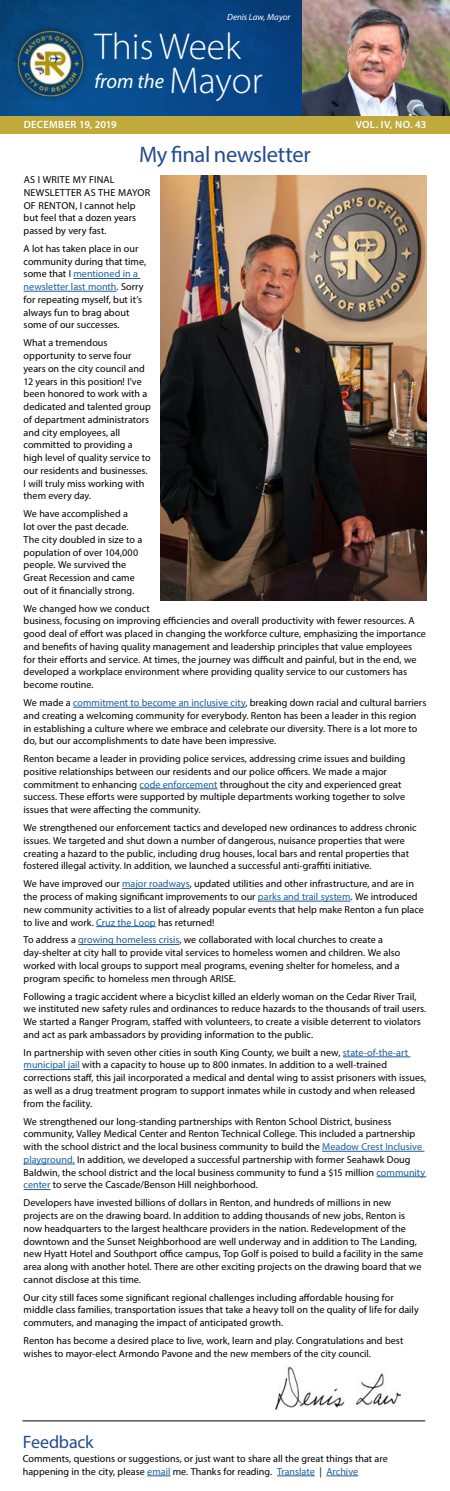
<style>
.page{position:relative;width:450px;height:1491px;background:#fff}
.page>*{position:absolute;margin:0;border:0;box-sizing:border-box;transform-origin:0 0}
.t1{font:300 37.5px "Myriad Pro";color:#fff}
.t2{font:22.5px "Myriad Pro";letter-spacing:-.015em;color:#234c8e}
.t3{font:italic 20.48px "Myriad Pro";color:#fff}
.t4{font:18px "Myriad Pro";letter-spacing:-.01em;color:#234c8e}
.t5{font:600 10.5px "Myriad Pro";letter-spacing:.03em;color:#fff}
.t6{font:10.12px/12.8px "Myriad Pro";color:#000}
.t7{font:italic 9px "Myriad Pro";color:#fff}
.s1{font-weight:300;font-style:normal;font-size:37.5px}
.s2{color:#1b5e9e}
</style>
<div class="page">
<hr style="left:73px;top:278px;width:67px;height:1px;background:#1b5e9e">
<hr style="left:24px;top:291px;width:93px;height:1px;background:#1b5e9e">
<hr style="left:73px;top:707px;width:172px;height:1px;background:#1b5e9e">
<hr style="left:140px;top:788px;width:78px;height:1px;background:#1b5e9e">
<hr style="left:122px;top:888px;width:68px;height:1px;background:#1b5e9e">
<hr style="left:258px;top:901px;width:93px;height:1px;background:#1b5e9e">
<hr style="left:96px;top:926px;width:60px;height:1px;background:#1b5e9e">
<hr style="left:78px;top:944px;width:101px;height:1px;background:#1b5e9e">
<hr style="left:343px;top:1056px;width:67px;height:1px;background:#1b5e9e">
<hr style="left:24px;top:1069px;width:56px;height:1px;background:#1b5e9e">
<hr style="left:322px;top:1151px;width:102px;height:1px;background:#1b5e9e">
<hr style="left:24px;top:1163px;width:51px;height:1px;background:#1b5e9e">
<hr style="left:377px;top:1176px;width:49px;height:1px;background:#1b5e9e">
<svg style="left:24px;top:1189px;width:27px;height:1px"></svg>
<div style="left:0;top:115px;width:450px;height:19px;background:#c0aa3c"></div>
<img style="left:0;top:0;width:302px;height:115px">
<img style="left:302px;top:0;width:148px;height:115px">
<div style="left:10px;top:23px;width:80px;height:81px;background:#000;opacity:.4"></div>
<img style="left:16px;top:29px;width:69px;height:69px">
<svg style="left:147px;top:1475px;width:24px;height:1px"></svg>
<hr style="left:277px;top:1475px;width:38px;height:1px;background:#1b5e9e">
<hr style="left:326px;top:1475px;width:32px;height:1px;background:#1b5e9e">
<hr style="left:22px;top:1420px;width:403px;height:1px;background:#000">
<img style="left:275px;top:1365px;width:126px;height:45px">
<img style="left:161px;top:176px;width:265px;height:425px">
<p class="t7" style="left:227px;top:12px;width:65px">Denis Law, Mayor</p>
<h1 class="t1" style="left:94px;top:23px;width:148px">This Week</h1>
<h3 class="t3" style="left:94px;top:69px;width:170px">from the <span class="s1">Mayor</span></h3>
<p class="t5" style="left:24px;top:118px;width:95px">DECEMBER 19, 2019</p>
<p class="t5" style="left:356px;top:118px;width:72px">VOL. IV, NO. 43</p>
<h2 class="t2" style="left:139px;top:141px;width:173px">My final newsletter</h2>
<p class="t6" style="left:24px;top:173px;width:128px">AS I WRITE MY FINAL<br>NEWSLETTER AS THE MAYOR<br>OF RENTON, I cannot help but feel that a dozen years passed by very fast.</p>
<p class="t6" style="left:24px;top:242px;width:124px">A lot has taken place in our community during that time, some that I <span class="s2">mentioned in a newsletter last month</span>. Sorry for repeating myself, but it’s always fun to brag about some of our successes.</p>
<p class="t6" style="left:24px;top:336px;width:129px">What a tremendous opportunity to serve four years on the city council and<br>12 years in this position! I’ve been honored to work with a dedicated and talented group of department administrators and city employees, all committed to providing a high level of quality service to our residents and businesses.<br>I will truly miss working with them every day.</p>
<p class="t6" style="left:24px;top:507px;width:120px">We have accomplished a<br>lot over the past decade.<br>The city doubled in size to a population of over 104,000 people. We survived the<br>Great Recession and came out of it financially strong.</p>
<p class="t6" style="left:24px;top:602px;width:404px">We changed how we conduct<br>business, focusing on improving efficiencies and overall productivity with fewer resources. A good deal of effort was placed in changing the workforce culture, emphasizing the importance and benefits of having quality management and leadership principles that value employees for their efforts and service. At times, the journey was difficult and painful, but in the end, we developed a workplace environment where providing quality service to our customers has become routine.</p>
<p class="t6" style="left:24px;top:696px;width:404px">We made a <span class="s2">commitment to become an inclusive city</span>, breaking down racial and cultural barriers and creating a welcoming community for everybody. Renton has been a leader in this region in establishing a culture where we embrace and celebrate our diversity. There is a lot more to do, but our accomplishments to date have been impressive.</p>
<p class="t6" style="left:24px;top:752px;width:383px">Renton became a leader in providing police services, addressing crime issues and building positive relationships between our residents and our police officers. We made a major commitment to enhancing <span class="s2">code enforcement</span> throughout the city and experienced great success. These efforts were supported by multiple departments working together to solve issues that were affecting the community.</p>
<p class="t6" style="left:24px;top:821px;width:395px">We strengthened our enforcement tactics and developed new ordinances to address chronic issues. We targeted and shut down a number of dangerous, nuisance properties that were creating a hazard to the public, including drug houses, local bars and rental properties that fostered illegal activity. In addition, we launched a successful anti-graffiti initiative.</p>
<p class="t6" style="left:24px;top:877px;width:402px">We have improved our <span class="s2">major roadways</span>, updated utilities and other infrastructure, and are in the process of making significant improvements to our <span class="s2">parks and trail system</span>. We introduced new community activities to a list of already popular events that help make Renton a fun place to live and work. <span class="s2">Cruz the Loop</span> has returned!</p>
<p class="t6" style="left:24px;top:933px;width:378px">To address a <span class="s2">growing homeless crisis</span>, we collaborated with local churches to create a day-shelter at city hall to provide vital services to homeless women and children. We also worked with local groups to support meal programs, evening shelter for homeless, and a program specific to homeless men through ARISE.</p>
<p class="t6" style="left:24px;top:989px;width:404px">Following a tragic accident where a bicyclist killed an elderly woman on the Cedar River Trail, we instituted new safety rules and ordinances to reduce hazards to the thousands of trail users.<br>We started a Ranger Program, staffed with volunteers, to create a visible deterrent to violators and act as park ambassadors by providing information to the public.</p>
<p class="t6" style="left:24px;top:1045px;width:404px">In partnership with seven other cities in south King County, we built a new, <span class="s2">state-of-the-art municipal jail</span> with a capacity to house up to 800 inmates. In addition to a well-trained corrections staff, this jail incorporated a medical and dental wing to assist prisoners with issues, as well as a drug treatment program to support inmates while in custody and when released from the facility.</p>
<p class="t6" style="left:24px;top:1114px;width:403px">We strengthened our long-standing partnerships with Renton School District, business community, Valley Medical Center and Renton Technical College. This included a partnership with the school district and the local business community to build the <span class="s2">Meadow Crest Inclusive playground.</span> In addition, we developed a successful partnership with former Seahawk Doug Baldwin, the school district and the local business community to fund a $15 million <span class="s2">community center</span> to serve the Cascade/Benson Hill neighborhood.</p>
<p class="t6" style="left:24px;top:1196px;width:401px">Developers have invested billions of dollars in Renton, and hundreds of millions in new projects are on the drawing board. In addition to adding thousands of new jobs, Renton is now headquarters to the largest healthcare providers in the nation. Redevelopment of the downtown and the Sunset Neighborhood are well underway and in addition to The Landing, new Hyatt Hotel and Southport office campus, Top Golf is poised to build a facility in the same area along with another hotel. There are other exciting projects on the drawing board that we cannot disclose at this time.</p>
<p class="t6" style="left:24px;top:1290px;width:397px">Our city still faces some significant regional challenges including affordable housing for middle class families, transportation issues that take a heavy toll on the quality of life for daily commuters, and managing the impact of anticipated growth.</p>
<p class="t6" style="left:24px;top:1334px;width:381px">Renton has become a desired place to live, work, learn and play. Congratulations and best wishes to mayor-elect Armondo Pavone and the new members of the city council.</p>
<h3 class="t4" style="left:23px;top:1430px;width:73px">Feedback</h3>
<p class="t6" style="left:23px;top:1452px;width:366px">Comments, questions or suggestions, or just want to share all the great things that are happening in the city, please <span class="s2">email</span> me. Thanks for reading. <span class="s2">Translate</span> | <span class="s2">Archive</span></p>
</div>
